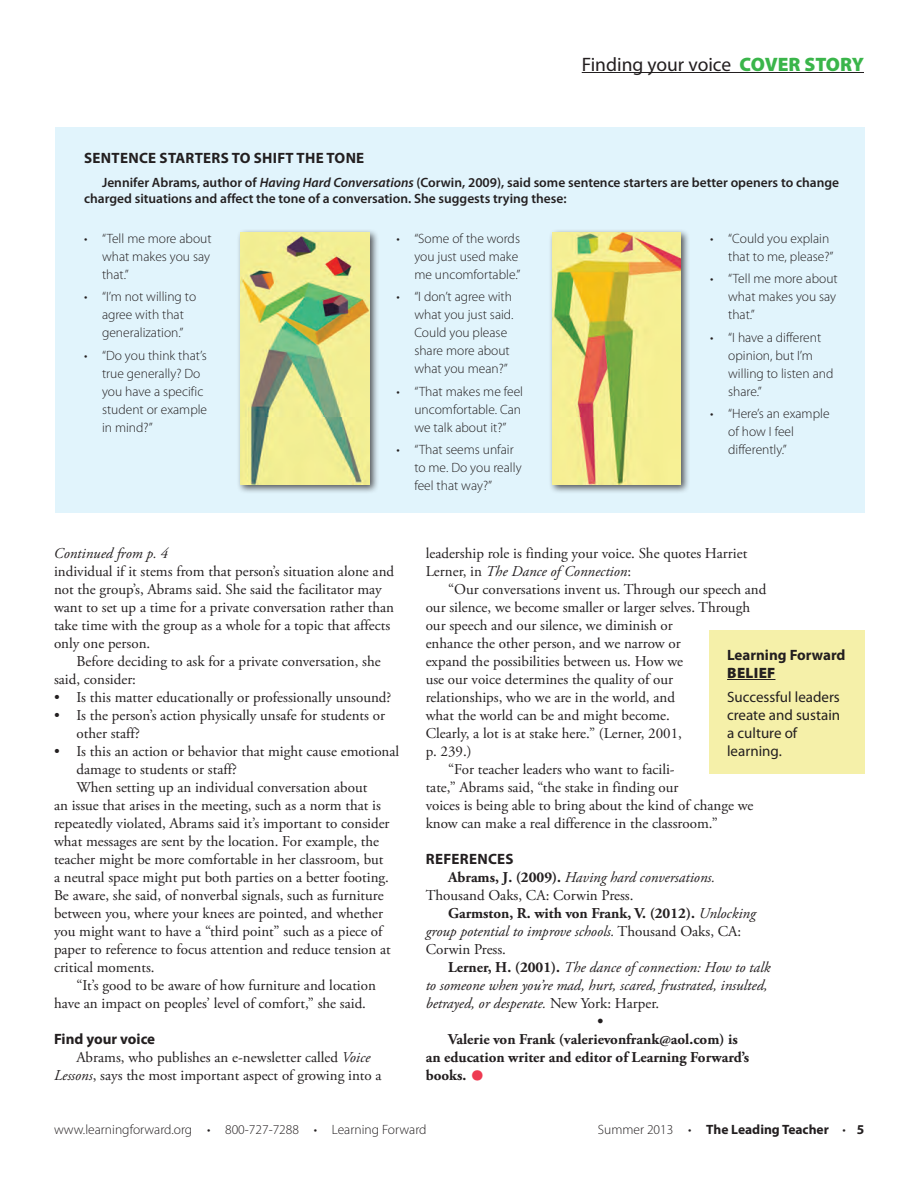
<style>
.page{position:relative;width:918px;height:1188px;background:#fff}
.page>*{position:absolute;margin:0;border:0;box-sizing:border-box;transform-origin:0 0}
.body{font:37.5px "Adobe Garamond Pro";color:#ee3a51}
.underline{font:19.5px "Myriad Pro";color:#231f20}
.body-2{font:15px/18px "Adobe Garamond Pro";color:#231f20}
.body-3{font:italic 15px/18px "Adobe Garamond Pro";color:#231f20}
.body-4{font:700 15px/18px "Adobe Garamond Pro";color:#231f20}
.myriad_box{font:15px/18px "Myriad Pro";color:#231f20}
.myriad_box-2{font:700 15px "Myriad Pro";letter-spacing:.02em;color:#231f20}
.jumpline{font:italic 15px "Adobe Garamond Pro";color:#231f20}
.Body_text{font:700 15px "Myriad Pro";color:#231f20}
.subhed{font:700 15px "Myriad Pro";color:#231f20}
.subhed-2{font:700 15px "Myriad Pro";letter-spacing:.02em;color:#231f20}
.underline-2{font:900 15px "Myriad Pro";letter-spacing:.02em;color:#231f20}
.myriad_box-3{font:300 13.5px/18px "Myriad Pro";color:#231f20}
.myriad_box-4{font:600 13.5px/16.5px "Myriad Pro";color:#231f20}
.t1{font:700 13.5px "Myriad Pro";color:#231f20}
.s1{font-weight:900;color:#3ab54a}
.s2{font-style:italic}
.s3{font-weight:700}
.s4{font-weight:700;font-style:normal}
.s5{font-style:normal}
.s6{font-weight:300}
</style>
<div class="page">
<hr style="left:582px;top:72px;width:282px;height:1px;background:#231f20">
<div style="left:709px;top:630px;width:156px;height:144px;background:#f5f0a9"></div>
<hr style="left:727px;top:679px;width:48px;height:1px;background:#231f20">
<div style="left:56px;top:128px;width:810px;height:385px;background:#e1f4fc"></div>
<div style="left:549px;top:229px;width:142px;height:265px;background:#231f20;opacity:.75"></div>
<img style="left:552px;top:232px;width:129px;height:252px">
<div style="left:237px;top:229px;width:142px;height:265px;background:#231f20;opacity:.75"></div>
<img style="left:240px;top:232px;width:129px;height:252px">
<p class="underline" style="left:582px;top:53px;width:284px">Finding your voice <span class="s1">COVER STORY</span></p>
<p class="myriad_box-2" style="left:84px;top:149px;width:282px">SENTENCE STARTERS TO SHIFT THE TONE</p>
<p class="myriad_box-4" style="left:84px;top:174px;width:757px;text-indent:18px">Jennifer Abrams, author of <span class="s2">Having Hard Conversations</span> (Corwin, 2009), said some sentence starters are better openers to change charged situations and affect the tone of a conversation. She suggests trying these:</p>
<p class="myriad_box-3" style="left:102px;top:229px;width:111px;text-align:justify;text-indent:-18px">• “Tell me more about what makes you say that.”</p>
<p class="myriad_box-3" style="left:84px;top:288px;width:114px;text-align:center">• “I’m not willing to agree with that generalization.”</p>
<p class="myriad_box-3" style="left:102px;top:346px;width:107px;text-indent:-18px">• “Do you think that’s true generally? Do you have a specific student or example in mind?”</p>
<p class="myriad_box-3" style="left:414px;top:229px;width:108px;text-indent:-18px">• “Some of the words you just used make me uncomfortable.”</p>
<p class="myriad_box-3" style="left:414px;top:288px;width:101px;text-indent:-18px">• “I don’t agree with what you just said.<br>Could you please share more about what you mean?”</p>
<p class="myriad_box-3" style="left:414px;top:382px;width:110px;text-indent:-18px">• “That makes me feel uncomfortable. Can we talk about it?”</p>
<p class="myriad_box-3" style="left:414px;top:441px;width:109px;text-indent:-18px">• “That seems unfair to me. Do you really feel that way?”</p>
<p class="myriad_box-3" style="left:728px;top:229px;width:107px;text-indent:-18px">• “Could you explain that to me, please?”</p>
<p class="myriad_box-3" style="left:728px;top:270px;width:111px;text-align:justify;text-indent:-18px">• “Tell me more about what makes you say that.”</p>
<p class="myriad_box-3" style="left:728px;top:328px;width:107px;text-indent:-18px">• “I have a different opinion, but I’m willing to listen and share.”</p>
<p class="myriad_box-3" style="left:728px;top:405px;width:103px;text-indent:-18px">• “Here’s an example of how I feel differently.”</p>
<p class="jumpline" style="left:54px;top:544px;width:116px">Continued from p. 4</p>
<p class="body-2" style="left:54px;top:563px;width:342px">individual if it stems from that person’s situation alone and not the group’s, Abrams said. She said the facilitator may want to set up a time for a private conversation rather than take time with the group as a whole for a topic that affects only one person.</p>
<p class="body-2" style="left:54px;top:653px;width:328px;text-indent:22px">Before deciding to ask for a private conversation, she said, consider:</p>
<p class="body-2" style="left:54px;top:689px;width:339px">• Is this matter educationally or professionally unsound?</p>
<p class="body-2" style="left:76px;top:707px;width:310px;text-indent:-22px">• Is the person’s action physically unsafe for students or other staff?</p>
<p class="body-2" style="left:76px;top:743px;width:324px;text-indent:-22px">• Is this an action or behavior that might cause emotional damage to students or staff?</p>
<p class="body-2" style="left:54px;top:779px;width:338px;text-indent:22px">When setting up an individual conversation about<br>an issue that arises in the meeting, such as a norm that is repeatedly violated, Abrams said it’s important to consider what messages are sent by the location. For example, the teacher might be more comfortable in her classroom, but a neutral space might put both parties on a better footing.<br>Be aware, she said, of nonverbal signals, such as furniture between you, where your knees are pointed, and whether you might want to have a “third point” such as a piece of paper to reference to focus attention and reduce tension at critical moments.</p>
<p class="body-2" style="left:54px;top:977px;width:323px;text-indent:22px">“It’s good to be aware of how furniture and location have an impact on peoples’ level of comfort,” she said.</p>
<p class="subhed" style="left:54px;top:1031px;width:103px">Find your voice</p>
<p class="body-2" style="left:54px;top:1049px;width:329px;text-indent:22px">Abrams, who publishes an e-newsletter called <span class="s2">Voice<br>Lessons</span>, says the most important aspect of growing into a</p>
<p class="body-2" style="left:426px;top:545px;width:323px">leadership role is finding your voice. She quotes Harriet<br>Lerner, in <span class="s2">The Dance of Connection</span>:</p>
<p class="body-2" style="left:426px;top:581px;width:342px;text-indent:23px">“Our conversations invent us. Through our speech and our silence, we become smaller or larger selves. Through our speech and our silence, we diminish or<br>enhance the other person, and we narrow or<br>expand the possibilities between us. How we<br>use our voice determines the quality of our<br>relationships, who we are in the world, and<br>what the world can be and might become.<br>Clearly, a lot is at stake here.” (Lerner, 2001,<br>p. 239.)</p>
<p class="body-2" style="left:426px;top:761px;width:329px;text-indent:23px">“For teacher leaders who want to facili-<br>tate,” Abrams said, “the stake in finding our<br>voices is being able to bring about the kind of change we know can make a real difference in the classroom.”</p>
<p class="subhed-2" style="left:426px;top:851px;width:89px">REFERENCES</p>
<p class="body-2" style="left:426px;top:869px;width:291px;text-indent:23px"><span class="s3">Abrams, J. (2009).</span> <span class="s2">Having hard conversations.<br></span>Thousand Oaks, CA: Corwin Press.</p>
<p class="body-3" style="left:426px;top:905px;width:332px;text-indent:23px"><span class="s4">Garmston, R. with von Frank, V. (2012).</span> Unlocking group potential to improve schools. <span class="s5">Thousand Oaks, CA:<br>Corwin Press.</span></p>
<p class="body-3" style="left:426px;top:959px;width:346px;text-indent:23px"><span class="s4">Lerner, H. (2001).</span> The dance of connection: How to talk to someone when you’re mad, hurt, scared, frustrated, insulted, betrayed, or desperate. <span class="s5">New York: Harper.</span></p>
<p class="body-4" style="left:597px;top:1013px;width:7px">•</p>
<p class="body-4" style="left:426px;top:1031px;width:325px;text-indent:22px">Valerie von Frank (valerievonfrank@aol.com) is an education writer and editor of Learning Forward’s books.</p>
<p class="Body_text" style="left:727px;top:646px;width:120px">Learning Forward</p>
<p class="underline-2" style="left:727px;top:664px;width:50px">BELIEF</p>
<p class="myriad_box" style="left:727px;top:688px;width:115px">Successful leaders create and sustain a culture of learning.</p>
<p class="body" style="left:470px;top:1053px;width:16px">•</p>
<p class="myriad_box-3" style="left:54px;top:1121px;width:374px">www.learningforward.org • 800-727-7288 • Learning Forward</p>
<p class="t1" style="left:598px;top:1122px;width:268px"><span class="s6">Summer 2013 •</span> The Leading Teacher <span class="s6">•</span> 5</p>
</div>
